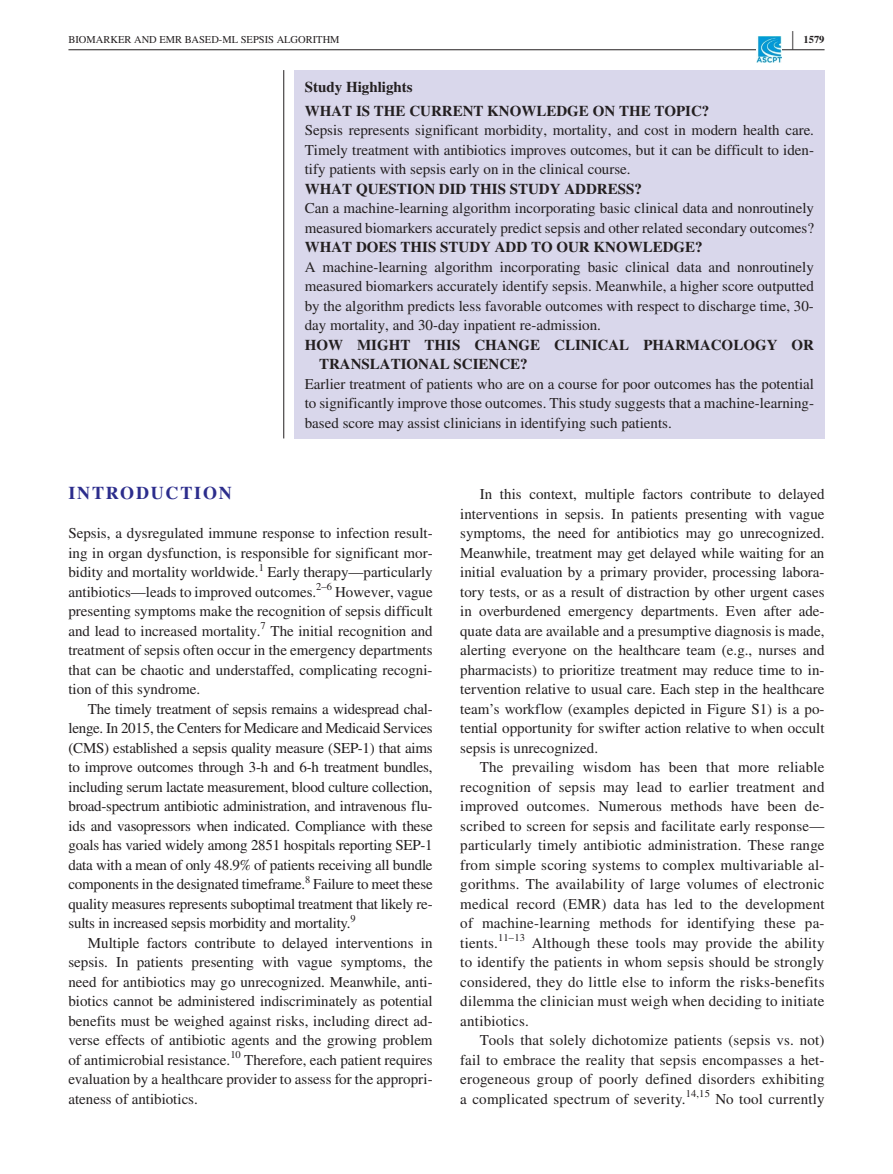
<style>
.page{position:relative;width:893px;height:1174px;background:#fff}
.page>*{position:absolute;margin:0;border:0;box-sizing:border-box;transform-origin:0 0}
.t1{font:700 25.95px "STIX";color:#231f20;scale:.36 1}
.t2{font:700 18px "STIX";letter-spacing:.1em;color:#2c2d8c}
.t3{font:15px/19.5px "STIX";color:#231f20;text-align:justify}
.t4{font:700 15px/24px "STIX";color:#231f20}
.t5{font:10.5px "STIX";color:#231f20}
.t6{font:700 10.5px "STIX";color:#231f20}
</style>
<div class="page">
<hr style="left:68px;top:49px;width:756px;height:1px;background:#231f20">
<img style="left:756px;top:37px;width:26px;height:25px">
<div style="left:294px;top:70px;width:530px;height:368px;background:#d9d7eb"></div>
<hr style="left:283px;top:70px;width:1px;height:368px;background:#231f20">
<h1 class="t1" style="left:792px;top:25px;width:7px">|</h1>
<p class="t5" style="left:68px;top:32px;width:273px">BIOMARKER AND EMR BASED-ML SEPSIS ALGORITHM</p>
<p class="t6" style="left:803px;top:33px;width:22px">1579</p>
<p class="t4" style="left:305px;top:75px;width:406px">Study Highlights<br>WHAT IS THE CURRENT KNOWLEDGE ON THE TOPIC?</p>
<p class="t3" style="left:305px;top:122px;width:511px">Sepsis represents significant morbidity, mortality, and cost in modern health care.<br>Timely treatment with antibiotics improves outcomes, but it can be difficult to iden&shy;tify patients with sepsis early on in the clinical course.</p>
<p class="t4" style="left:305px;top:177px;width:339px">WHAT QUESTION DID THIS STUDY ADDRESS?</p>
<p class="t3" style="left:305px;top:200px;width:511px">Can a machine-learning algorithm incorporating basic clinical data and nonroutinely measured biomarkers accurately predict sepsis and other related secondary outcomes?</p>
<p class="t4" style="left:305px;top:235px;width:399px">WHAT DOES THIS STUDY ADD TO OUR KNOWLEDGE?</p>
<p class="t3" style="left:305px;top:258px;width:511px">A machine-learning algorithm incorporating basic clinical data and nonroutinely measured biomarkers accurately identify sepsis. Meanwhile, a higher score outputted by the algorithm predicts less favorable outcomes with respect to discharge time, 30- day mortality, and 30-day inpatient re-admission.</p>
<p class="t4" style="left:319px;top:335px;width:496px;line-height:19.5px;text-indent:-14px">HOW MIGHT THIS CHANGE CLINICAL PHARMACOLOGY OR<br>TRANSLATIONAL SCIENCE?</p>
<p class="t3" style="left:305px;top:375px;width:511px">Earlier treatment of patients who are on a course for poor outcomes has the potential to significantly improve those outcomes. This study suggests that a machine-learning&shy;based score may assist clinicians in identifying such patients.</p>
<p class="t2" style="left:68px;top:482px;width:165px">INTRODUCTION</p>
<p class="t3" style="left:68px;top:524px;width:366px">Sepsis, a dysregulated immune response to infection result&shy;ing in organ dysfunction, is responsible for significant mor&shy;bidity and mortality worldwide.</p>
<p class="t5" style="left:259px;top:560px;width:7px">1</p>
<p class="t3" style="left:68px;top:563px;width:366px;text-indent:199px">Early therapy—particularly antibiotics—leads to improved outcomes.</p>
<p class="t5" style="left:316px;top:579px;width:17px">2–6</p>
<p class="t3" style="left:68px;top:583px;width:366px;text-indent:267px">However, vague presenting symptoms make the recognition of sepsis difficult and lead to increased mortality.</p>
<p class="t5" style="left:261px;top:618px;width:7px">7</p>
<p class="t3" style="left:68px;top:622px;width:366px;text-indent:202px">The initial recognition and treatment of sepsis often occur in the emergency departments that can be chaotic and understaffed, complicating recogni&shy;tion of this syndrome.</p>
<p class="t3" style="left:68px;top:700px;width:366px;text-indent:20px">The timely treatment of sepsis remains a widespread chal&shy;lenge. In 2015, the Centers for Medicare and Medicaid Services (CMS) established a sepsis quality measure (SEP-1) that aims to improve outcomes through 3-h and 6-h treatment bundles, including serum lactate measurement, blood culture collection, broad-spectrum antibiotic administration, and intravenous flu&shy;ids and vasopressors when indicated. Compliance with these goals has varied widely among 2851 hospitals reporting SEP-1 data with a mean of only 48.9% of patients receiving all bundle components in the designated timeframe.</p>
<p class="t5" style="left:305px;top:872px;width:7px">8</p>
<p class="t3" style="left:68px;top:875px;width:366px;text-indent:245px">Failure to meet these quality measures represents suboptimal treatment that likely re&shy;sults in increased sepsis morbidity and mortality.</p>
<p class="t5" style="left:350px;top:911px;width:7px">9</p>
<p class="t3" style="left:68px;top:934px;width:366px;text-indent:20px">Multiple factors contribute to delayed interventions in sepsis. In patients presenting with vague symptoms, the need for antibiotics may go unrecognized. Meanwhile, anti&shy;biotics cannot be administered indiscriminately as potential benefits must be weighed against risks, including direct ad&shy;verse effects of antibiotic agents and the growing problem of antimicrobial resistance.</p>
<p class="t5" style="left:230px;top:1047px;width:12px">10</p>
<p class="t3" style="left:68px;top:1051px;width:366px;text-indent:176px">Therefore, each patient requires evaluation by a healthcare provider to assess for the appropri&shy;ateness of antibiotics.</p>
<p class="t3" style="left:460px;top:485px;width:366px;text-indent:20px">In this context, multiple factors contribute to delayed interventions in sepsis. In patients presenting with vague symptoms, the need for antibiotics may go unrecognized.<br>Meanwhile, treatment may get delayed while waiting for an initial evaluation by a primary provider, processing labora&shy;tory tests, or as a result of distraction by other urgent cases in overburdened emergency departments. Even after ade&shy;quate data are available and a presumptive diagnosis is made, alerting everyone on the healthcare team (e.g., nurses and pharmacists) to prioritize treatment may reduce time to in&shy;tervention relative to usual care. Each step in the healthcare team’s workflow (examples depicted in Figure S1) is a po&shy;tential opportunity for swifter action relative to when occult sepsis is unrecognized.</p>
<p class="t3" style="left:460px;top:758px;width:366px;text-indent:20px">The prevailing wisdom has been that more reliable recognition of sepsis may lead to earlier treatment and improved outcomes. Numerous methods have been de&shy;scribed to screen for sepsis and facilitate early response— particularly timely antibiotic administration. These range from simple scoring systems to complex multivariable al&shy;gorithms. The availability of large volumes of electronic medical record (EMR) data has led to the development of machine-learning methods for identifying these pa&shy;tients.<sup>11–13</sup></p>
<p class="t3" style="left:460px;top:934px;width:366px;text-indent:72px">Although these tools may provide the ability to identify the patients in whom sepsis should be strongly considered, they do little else to inform the risks-benefits dilemma the clinician must weigh when deciding to initiate antibiotics.</p>
<p class="t3" style="left:460px;top:1031px;width:366px;text-indent:20px">Tools that solely dichotomize patients (sepsis vs. not) fail to embrace the reality that sepsis encompasses a het&shy;erogeneous group of poorly defined disorders exhibiting a complicated spectrum of severity.</p>
<p class="t5" style="left:686px;top:1086px;width:26px">14,15</p>
<p class="t3" style="left:715px;top:1090px;width:111px">No tool currently</p>
</div>
